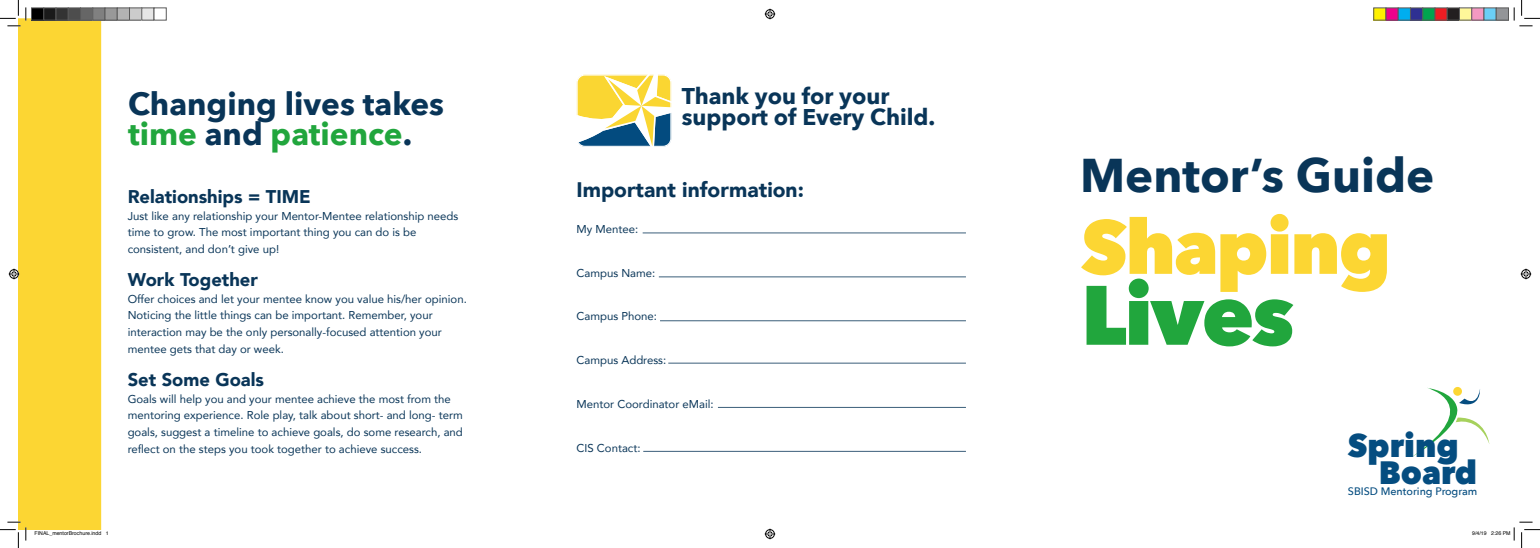
<style>
.page{position:relative;width:1540px;height:548px;background:#fff}
.page>*{position:absolute;margin:0;border:0;box-sizing:border-box;transform-origin:0 0}
.t1{font:800 83.12px "Avenir Next";letter-spacing:-.025em;color:#21a63d}
.t2{font:800 75.25px "Avenir Next";letter-spacing:-.025em;color:#fcd633}
.Main_Caption{font:700 47.25px "Avenir Next";color:#093558}
.t3{font:800 32.29px "Avenir Next";color:#054d80}
.Main_Caption-2{font:700 31.5px "Avenir Next";color:#093558}
.Main_Caption-3{font:700 31.5px "Avenir Next";color:#21a63d}
.Main_Caption-4{font:700 22.75px "Avenir Next";color:#093558}
.t4{font:900 21px "Avenir";color:#093558}
.t5{font:900 18.38px "Avenir";color:#093558}
.t6{font:11.38px/16.6px "Avenir";color:#093558}
.t7{font:500 10.85px "Avenir Next";color:#054d80}
.t8{font:5.25px "Helvetica";color:#000}
.s1{color:#093558}
</style>
<div class="page">
<svg style="left:576px;top:74px;width:95px;height:73px"></svg>
<svg style="left:1412px;top:388px;width:77px;height:69px"></svg>
<div style="left:18px;top:18px;width:83px;height:511px;background:#fcd633"></div>
<hr style="left:643px;top:232px;width:323px;height:1px;background:#093558">
<hr style="left:643px;top:451px;width:323px;height:1px;background:#093558">
<hr style="left:718px;top:407px;width:248px;height:1px;background:#093558">
<hr style="left:668px;top:363px;width:298px;height:1px;background:#093558">
<hr style="left:660px;top:320px;width:306px;height:1px;background:#093558">
<hr style="left:659px;top:276px;width:307px;height:1px;background:#093558">
<svg style="left:0;top:0;width:27px;height:27px"></svg>
<svg style="left:0;top:521px;width:27px;height:27px"></svg>
<svg style="left:1513px;top:0;width:27px;height:27px"></svg>
<svg style="left:765px;top:9px;width:10px;height:10px"></svg>
<svg style="left:765px;top:528px;width:10px;height:11px"></svg>
<svg style="left:9px;top:269px;width:10px;height:10px"></svg>
<svg style="left:1521px;top:269px;width:10px;height:10px"></svg>
<div style="left:32px;top:8px;width:12px;height:12px;background:#000"></div>
<div style="left:31px;top:7px;width:13px;height:14px;border:1px solid #595959"></div>
<div style="left:44px;top:8px;width:12px;height:12px;background:#1a1a1a"></div>
<div style="left:43px;top:7px;width:13px;height:14px;border:1px solid #595959"></div>
<div style="left:56px;top:8px;width:12px;height:12px;background:#333"></div>
<div style="left:56px;top:7px;width:13px;height:14px;border:1px solid #595959"></div>
<div style="left:68px;top:8px;width:13px;height:12px;background:#4d4d4d"></div>
<div style="left:68px;top:7px;width:13px;height:14px;border:1px solid #595959"></div>
<div style="left:81px;top:8px;width:12px;height:12px;background:#666"></div>
<div style="left:80px;top:7px;width:13px;height:14px;border:1px solid #595959"></div>
<div style="left:93px;top:8px;width:12px;height:12px;background:#808080"></div>
<div style="left:92px;top:7px;width:13px;height:14px;border:1px solid #595959"></div>
<div style="left:105px;top:8px;width:12px;height:12px;background:#999"></div>
<div style="left:105px;top:7px;width:13px;height:14px;border:1px solid #595959"></div>
<div style="left:117px;top:8px;width:13px;height:12px;background:#b3b3b3"></div>
<div style="left:117px;top:7px;width:13px;height:14px;border:1px solid #595959"></div>
<div style="left:130px;top:8px;width:12px;height:12px;background:#ccc"></div>
<div style="left:129px;top:7px;width:13px;height:14px;border:1px solid #595959"></div>
<div style="left:142px;top:8px;width:12px;height:12px;background:#e6e6e6"></div>
<div style="left:141px;top:7px;width:13px;height:14px;border:1px solid #595959"></div>
<div style="left:154px;top:7px;width:13px;height:14px;border:1px solid #595959"></div>
<div style="left:1374px;top:8px;width:12px;height:12px;background:#fff101"></div>
<div style="left:1373px;top:7px;width:13px;height:14px;border:1px solid #595959"></div>
<div style="left:1386px;top:8px;width:12px;height:12px;background:#ed028c"></div>
<div style="left:1385px;top:7px;width:14px;height:14px;border:1px solid #595959"></div>
<div style="left:1398px;top:8px;width:12px;height:12px;background:#00aeef"></div>
<div style="left:1398px;top:7px;width:13px;height:14px;border:1px solid #595959"></div>
<div style="left:1410px;top:8px;width:13px;height:12px;background:#2e3092"></div>
<div style="left:1410px;top:7px;width:13px;height:14px;border:1px solid #595959"></div>
<div style="left:1423px;top:8px;width:12px;height:12px;background:#00a54f"></div>
<div style="left:1422px;top:7px;width:13px;height:14px;border:1px solid #595959"></div>
<div style="left:1435px;top:8px;width:12px;height:12px;background:#ee1d23"></div>
<div style="left:1434px;top:7px;width:14px;height:14px;border:1px solid #595959"></div>
<div style="left:1447px;top:8px;width:12px;height:12px;background:#231f20"></div>
<div style="left:1447px;top:7px;width:13px;height:14px;border:1px solid #595959"></div>
<div style="left:1459px;top:8px;width:13px;height:12px;background:#fff79a"></div>
<div style="left:1459px;top:7px;width:13px;height:14px;border:1px solid #595959"></div>
<div style="left:1472px;top:8px;width:12px;height:12px;background:#f499c2"></div>
<div style="left:1471px;top:7px;width:13px;height:14px;border:1px solid #595959"></div>
<div style="left:1484px;top:8px;width:12px;height:12px;background:#6bcff6"></div>
<div style="left:1483px;top:7px;width:14px;height:14px;border:1px solid #595959"></div>
<div style="left:1496px;top:8px;width:12px;height:12px;background:#939598"></div>
<div style="left:1496px;top:7px;width:13px;height:14px;border:1px solid #595959"></div>
<svg style="left:1513px;top:521px;width:27px;height:27px"></svg>
<p class="Main_Caption-2" style="left:128px;top:77px;width:318px">Changing lives takes</p>
<p class="Main_Caption-3" style="left:128px;top:107px;width:286px">time <span class="s1">and</span> patience<span class="s1">.</span></p>
<p class="t5" style="left:128px;top:181px;width:185px">Relationships = TIME</p>
<p class="t6" style="left:128px;top:207px;width:332px">Just like any relationship your Mentor-Mentee relationship needs time to grow. The most important thing you can do is be consistent, and don’t give up!</p>
<p class="t5" style="left:128px;top:264px;width:132px">Work Together</p>
<p class="t6" style="left:128px;top:290px;width:341px">Offer choices and let your mentee know you value his/her opinion.<br>Noticing the little things can be important. Remember, your interaction may be the only personally-focused attention your mentee gets that day or week.</p>
<p class="t5" style="left:128px;top:364px;width:138px">Set Some Goals</p>
<p class="t6" style="left:128px;top:390px;width:337px">Goals will help you and your mentee achieve the most from the mentoring experience. Role play, talk about short- and long- term goals, suggest a timeline to achieve goals, do some research, and reflect on the steps you took together to achieve success.</p>
<p class="Main_Caption-4" style="left:682px;top:76px;width:209px">Thank you for your</p>
<p class="Main_Caption-4" style="left:682px;top:97px;width:255px">support of Every Child.</p>
<p class="t4" style="left:576px;top:172px;width:229px">Important information:</p>
<p class="t6" style="left:576px;top:220px;width:63px">My Mentee:</p>
<p class="t6" style="left:576px;top:264px;width:80px">Campus Name:</p>
<p class="t6" style="left:576px;top:308px;width:82px">Campus Phone:</p>
<p class="t6" style="left:576px;top:351px;width:91px">Campus Address:</p>
<p class="t6" style="left:576px;top:395px;width:139px">Mentor Coordinator eMail:</p>
<p class="t6" style="left:576px;top:439px;width:66px">CIS Contact:</p>
<p class="Main_Caption" style="left:1080px;top:135px;width:356px">Mentor’s Guide</p>
<p class="t2" style="left:1081px;top:201px;width:312px">Shaping</p>
<p class="t1" style="left:1081px;top:264px;width:215px">Lives</p>
<h3 class="t3" style="left:1348px;top:425px;width:112px">Spring</h3>
<p class="t7" style="left:1348px;top:481px;width:131px">SBISD Mentoring Program</p>
<h3 class="t3" style="left:1379px;top:452px;width:100px">Board</h3>
<p class="t8" style="left:35px;top:529px;width:76px">FINAL_mentorBrochure.indd 1</p>
<p class="t8" style="left:1472px;top:529px;width:40px">9/4/19 2:26 PM</p>
</div>
